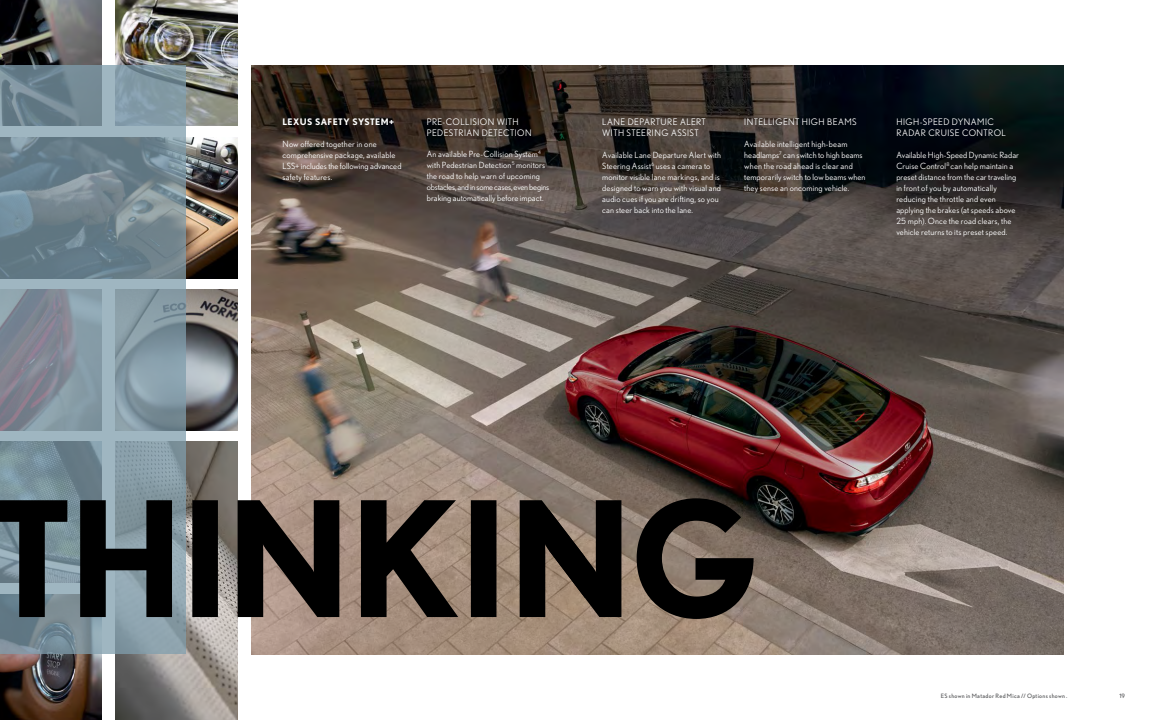
<style>
.page{position:relative;width:1152px;height:720px;background:#fff}
.page>*{position:absolute;margin:0;border:0;box-sizing:border-box;transform-origin:0 0}
.t1{font:9px/11px "Nobel";letter-spacing:.045em;color:#fff}
.t2{font:700 9px "Nobel";letter-spacing:.04em;color:#fff}
.Body_copy{font:8.5px/11px "Nobel";letter-spacing:.015em;color:#fff}
.t3{font:6px "Nobel";letter-spacing:.055em;color:#58595b}
.Body_copy-2{font:5px "Nobel";color:#fff}
</style>
<div class="page">
<img style="left:115px;top:0;width:123px;height:126px">
<img style="left:186px;top:137px;width:52px;height:141px">
<img style="left:186px;top:289px;width:52px;height:142px">
<img style="left:115px;top:442px;width:123px;height:278px">
<img style="left:0;top:654px;width:102px;height:66px">
<img style="left:0;top:0;width:102px;height:66px">
<img style="left:251px;top:66px;width:812px;height:588px">
<svg style="left:0;top:66px;width:186px;height:588px;background:#7d919c"></svg>
<svg style="left:0;top:498px;width:549px;height:121px;background:#4a4745"></svg>
<svg style="left:549px;top:498px;width:205px;height:121px;background:#494038"></svg>
<p class="t2" style="left:283px;top:116px;width:113px">LEXUS SAFETY SYSTEM+</p>
<p class="Body_copy" style="left:283px;top:138px;width:120px">Now offered together in one comprehensive package, available<br>LSS+ includes the following advanced safety features.</p>
<p class="t1" style="left:427px;top:116px;width:106px">PRE-COLLISION WITH<br>PEDESTRIAN DETECTION</p>
<p class="Body_copy" style="left:427px;top:149px;width:124px">An available Pre-Collision System<sup>4 </sup>with Pedestrian Detection<sup>5</sup> monitors the road to help warn of upcoming obstacles, and in some cases, even begins braking automatically before impact.</p>
<p class="Body_copy-2" style="left:599px;top:63px;width:4px">5</p>
<p class="t1" style="left:602px;top:116px;width:105px">LANE DEPARTURE ALERT<br>WITH STEERING ASSIST</p>
<p class="Body_copy" style="left:602px;top:149px;width:120px">Available Lane Departure Alert with Steering Assist<sup>6</sup> uses a camera to monitor visible lane markings, and is designed to warn you with visual and audio cues if you are drifting, so you can steer back into the lane.</p>
<p class="t1" style="left:744px;top:116px;width:114px">INTELLIGENT HIGH BEAMS</p>
<p class="Body_copy" style="left:744px;top:138px;width:123px">Available intelligent high-beam headlamps<sup>7</sup> can switch to high beams when the road ahead is clear and temporarily switch to low beams when they sense an oncoming vehicle.</p>
<p class="t1" style="left:896px;top:116px;width:111px">HIGH-SPEED DYNAMIC<br>RADAR CRUISE CONTROL</p>
<p class="Body_copy" style="left:896px;top:149px;width:124px">Available High-Speed Dynamic Radar Cruise Control<sup>8</sup> can help maintain a preset distance from the car traveling in front of you by automatically reducing the throttle and even applying the brakes (at speeds above 25 mph). Once the road clears, the vehicle returns to its preset speed.</p>
<p class="t3" style="left:941px;top:692px;width:128px">ES shown in Matador Red Mica // Options shown .</p>
<p class="t3" style="left:1119px;top:692px;width:7px">19</p>
</div>
